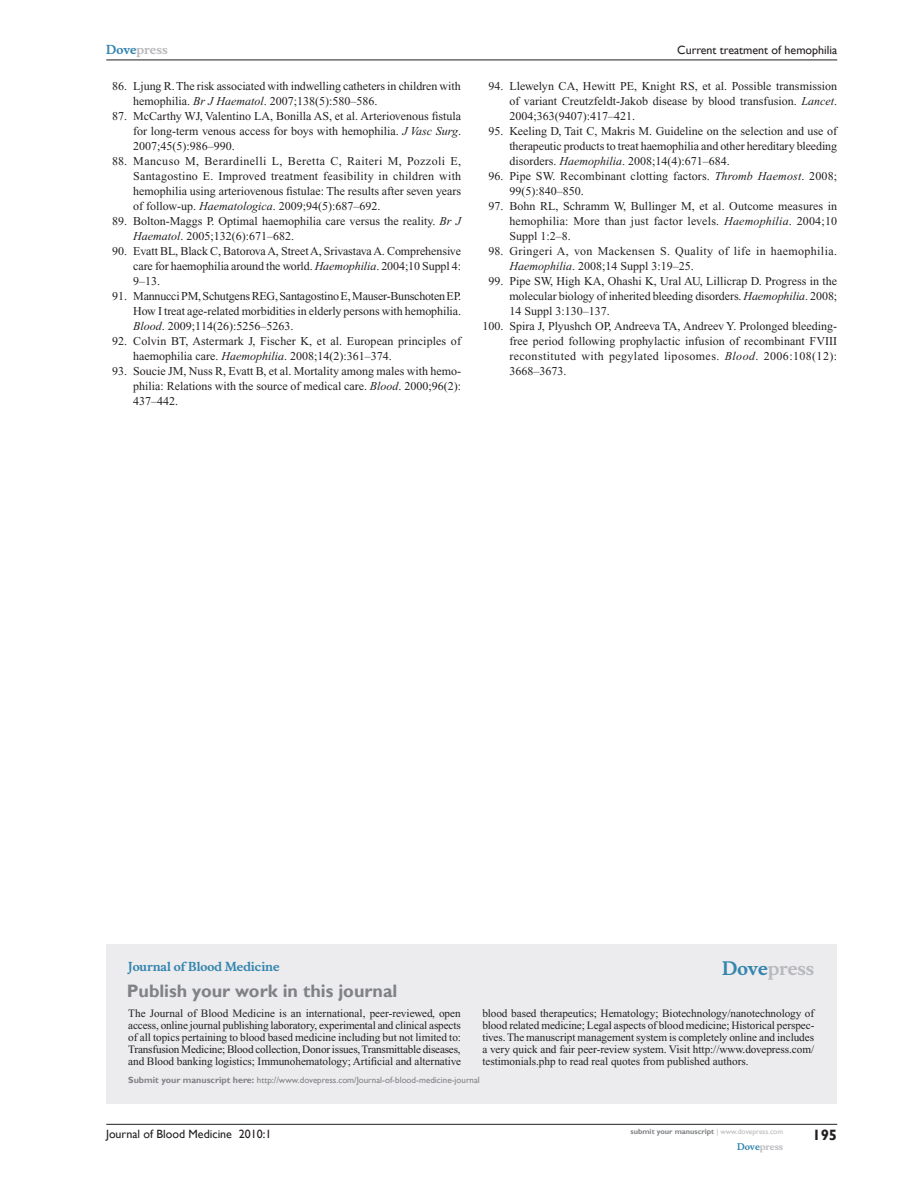
<style>
.page{position:relative;width:918px;height:1188px;background:#fff}
.page>*{position:absolute;margin:0;border:0;box-sizing:border-box;transform-origin:0 0}
.t1{font:700 18px "Gill Sans";color:#808285}
.t2{font:700 18px "Musee";color:#b8b9bc}
.t3{font:700 15px "Gill Sans";color:#231f20}
.t4{font:12px/15px "Times New Roman";color:#231f20;text-align:justify}
.t5{font:12px/15px "Times New Roman";letter-spacing:.03em;color:#231f20}
.t6{font:12px "Gill Sans";color:#231f20}
.t7{font:12px "Times New Roman";letter-spacing:.035em;color:#231f20}
.t8{font:700 12px "Musee";color:#3485ae}
.t9{font:700 12px "Musee";color:#b8b9bc}
.t10{font:11.25px/12px "Times New Roman";letter-spacing:-.005em;color:#231f20;text-align:justify}
.t11{font:9px "Gill Sans";color:#808285}
.t12{font:700 9px "Musee";color:#b8b9bc}
.t13{font:700 7.5px "Gill Sans";color:#808285}
.s1{color:#3485ae}
.s2{font-style:italic}
.s3{font-weight:700}
.s4{font-weight:400;color:#b8b9bc}
</style>
<div class="page">
<div style="left:106px;top:944px;width:731px;height:159px;background:#ececee"></div>
<hr style="left:106px;top:1124px;width:731px;height:1px;background:#231f20">
<hr style="left:106px;top:60px;width:731px;height:1px;background:#231f20">
<p class="t9" style="left:106px;top:43px;width:63px"><span class="s1">Dove</span>press</p>
<p class="t4" style="left:133px;top:79px;width:329px;text-indent:-21px">86. Ljung R. The risk associated with indwelling catheters in children with hemophilia. <span class="s2">Br J Haematol</span>. 2007;138(5):580–586.</p>
<p class="t4" style="left:133px;top:109px;width:329px;text-indent:-21px">87. McCarthy WJ, Valentino LA, Bonilla AS, et al. Arteriovenous fistula for long-term venous access for boys with hemophilia. <span class="s2">J Vasc Surg</span>.<br>2007;45(5):986–990.</p>
<p class="t4" style="left:133px;top:154px;width:330px;text-indent:-21px">88. Mancuso M, Berardinelli L, Beretta C, Raiteri M, Pozzoli E, Santagostino E. Improved treatment feasibility in children with hemophilia using arteriovenous fistulae: The results after seven years of follow-up. <span class="s2">Haematologica</span>. 2009;94(5):687–692.</p>
<p class="t4" style="left:133px;top:214px;width:329px;text-indent:-21px">89. Bolton-Maggs P. Optimal haemophilia care versus the reality. <span class="s2">Br J<br>Haematol</span>. 2005;132(6):671–682.</p>
<p class="t4" style="left:133px;top:244px;width:329px;text-indent:-21px">90. Evatt BL, Black C, Batorova A, Street A, Srivastava A. Comprehensive care for haemophilia around the world. <span class="s2">Haemophilia</span>. 2004;10 Suppl 4:<br>9–13.</p>
<p class="t4" style="left:133px;top:289px;width:330px;text-indent:-21px">91. Mannucci PM, Schutgens REG, Santagostino E, Mauser-Bunschoten EP.<br>How I treat age-related morbidities in elderly persons with hemophilia.<br><span class="s2">Blood</span>. 2009;114(26):5256–5263.</p>
<p class="t4" style="left:133px;top:334px;width:329px;text-indent:-21px">92. Colvin BT, Astermark J, Fischer K, et al. European principles of haemophilia care. <span class="s2">Haemophilia</span>. 2008;14(2):361–374.</p>
<p class="t4" style="left:133px;top:364px;width:329px;text-indent:-21px">93. Soucie JM, Nuss R, Evatt B, et al. Mortality among males with hemo&shy;philia: Relations with the source of medical care. <span class="s2">Blood</span>. 2000;96(2):<br>437–442.</p>
<p class="t6" style="left:677px;top:43px;width:162px">Current treatment of hemophilia</p>
<p class="t4" style="left:509px;top:79px;width:329px;text-indent:-21px">94. Llewelyn CA, Hewitt PE, Knight RS, et al. Possible transmission of variant Creutzfeldt-Jakob disease by blood transfusion. <span class="s2">Lancet</span>.<br>2004;363(9407):417–421.</p>
<p class="t4" style="left:509px;top:124px;width:329px;text-indent:-21px">95. Keeling D, Tait C, Makris M. Guideline on the selection and use of therapeutic products to treat haemophilia and other hereditary bleeding disorders. <span class="s2">Haemophilia</span>. 2008;14(4):671–684.</p>
<p class="t4" style="left:509px;top:169px;width:329px;text-indent:-21px">96. Pipe SW. Recombinant clotting factors. <span class="s2">Thromb Haemost</span>. 2008;<br>99(5):840–850.</p>
<p class="t4" style="left:509px;top:199px;width:329px;text-indent:-21px">97. Bohn RL, Schramm W, Bullinger M, et al. Outcome measures in hemophilia: More than just factor levels. <span class="s2">Haemophilia</span>. 2004;10<br>Suppl 1:2–8.</p>
<p class="t5" style="left:509px;top:244px;width:329px;text-indent:-21px">98. Gringeri A, von Mackensen S. Quality of life in haemophilia.<br><span class="s2">Haemophilia</span>. 2008;14 Suppl 3:19–25.</p>
<p class="t4" style="left:488px;top:274px;width:350px">99. Pipe SW, High KA, Ohashi K, Ural AU, Lillicrap D. Progress in the</p>
<p class="t4" style="left:509px;top:289px;width:329px">molecular biology of inherited bleeding disorders. <span class="s2">Haemophilia</span>. 2008;</p>
<p class="t4" style="left:509px;top:304px;width:102px">14 Suppl 3:130–137.</p>
<p class="t4" style="left:482px;top:319px;width:356px">100. Spira J, Plyushch OP, Andreeva TA, Andreev Y. Prolonged bleeding-</p>
<p class="t4" style="left:509px;top:334px;width:329px">free period following prophylactic infusion of recombinant FVIII</p>
<p class="t7" style="left:509px;top:350px;width:329px">reconstituted with pegylated liposomes. <span class="s2">Blood</span>. 2006:108(12):</p>
<p class="t4" style="left:509px;top:364px;width:58px">3668–3673.</p>
<p class="t8" style="left:128px;top:959px;width:153px">Journal of Blood Medicine</p>
<h1 class="t1" style="left:127px;top:980px;width:272px">Publish your work in this journal</h1>
<h1 class="t2" style="left:722px;top:958px;width:94px"><span class="s1">Dove</span>press</h1>
<p class="t10" style="left:128px;top:1007px;width:334px">The Journal of Blood Medicine is an international, peer-reviewed, open access, online journal publishing laboratory, experimental and clinical aspects of all topics pertaining to blood based medicine including but not limited to:<br>Transfusion Medicine; Blood collection, Donor issues, Transmittable diseases, and Blood banking logistics; Immunohematology; Artificial and alternative</p>
<p class="t10" style="left:482px;top:1007px;width:334px">blood based therapeutics; Hematology; Biotechnology/nanotechnology of blood related medicine; Legal aspects of blood medicine; Historical perspec&shy;tives. The manuscript management system is completely online and includes a very quick and fair peer-review system. Visit http://www.dovepress.com/ testimonials.php to read real quotes from published authors.</p>
<p class="t11" style="left:128px;top:1075px;width:353px"><span class="s3">Submit your manuscript here:</span> http://www.dovepress.com/Journal-of-blood-medicine-journal</p>
<p class="t6" style="left:106px;top:1127px;width:167px">Journal of Blood Medicine 2010:1</p>
<p class="t13" style="left:631px;top:1127px;width:154px">submit your manuscript <span class="s4">| www.dovepress.com</span></p>
<p class="t12" style="left:737px;top:1141px;width:48px"><span class="s1">Dove</span>press</p>
<p class="t3" style="left:812px;top:1126px;width:26px">195</p>
</div>
